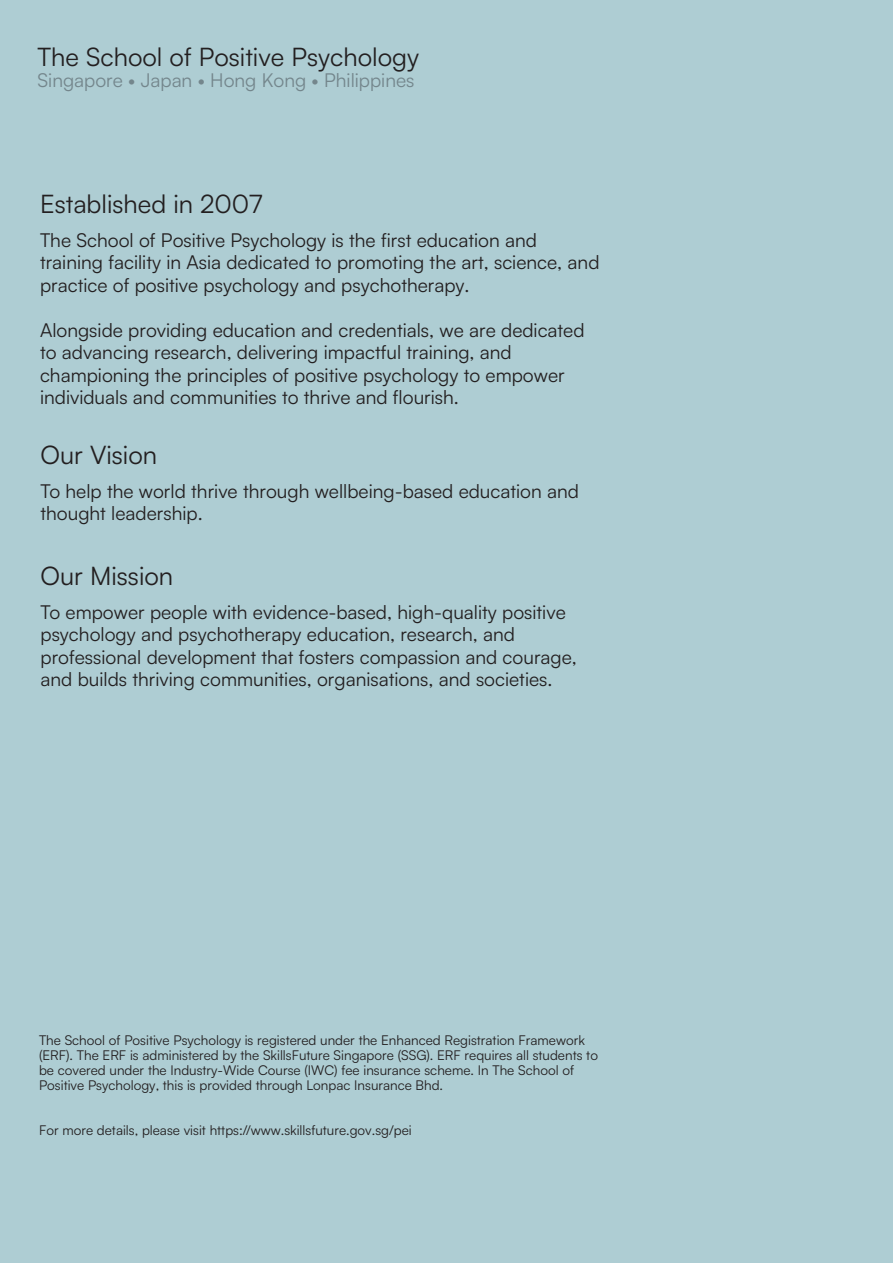
<style>
.page{position:relative;width:893px;height:1263px;background:#aecdd3}
.page>*{position:absolute;margin:0;border:0;box-sizing:border-box;transform-origin:0 0}
._12_75_15_Header_Black{font:25.5px "Satoshi";color:#231f20}
._12_75_15_Header_Black-2{font:19.2px/22.5px "Satoshi";color:#231f20}
._12_75_15_Header_Black-3{font:19.2px "Satoshi";color:#74868c}
._12_75_15_Header_Black-4{font:13.5px/15px "Satoshi";color:#231f20}
</style>
<div class="page">
<p class="_12_75_15_Header_Black" style="left:38px;top:40px;width:383px">The School of Positive Psychology</p>
<p class="_12_75_15_Header_Black-3" style="left:38px;top:68px;width:378px">Singapore • Japan • Hong Kong • Philippines</p>
<p class="_12_75_15_Header_Black" style="left:40px;top:187px;width:224px">Established in 2007</p>
<p class="_12_75_15_Header_Black-2" style="left:40px;top:228px;width:561px">The School of Positive Psychology is the first education and training facility in Asia dedicated to promoting the art, science, and practice of positive psychology and psychotherapy.</p>
<p class="_12_75_15_Header_Black-2" style="left:40px;top:318px;width:546px">Alongside providing education and credentials, we are dedicated to advancing research, delivering impactful training, and championing the principles of positive psychology to empower individuals and communities to thrive and flourish.</p>
<p class="_12_75_15_Header_Black" style="left:40px;top:438px;width:118px">Our Vision</p>
<p class="_12_75_15_Header_Black-2" style="left:40px;top:479px;width:540px">To help the world thrive through wellbeing-based education and thought leadership.</p>
<p class="_12_75_15_Header_Black" style="left:40px;top:559px;width:134px">Our Mission</p>
<p class="_12_75_15_Header_Black-2" style="left:40px;top:600px;width:538px">To empower people with evidence-based, high-quality positive psychology and psychotherapy education, research, and professional development that fosters compassion and courage, and builds thriving communities, organisations, and societies.</p>
<p class="_12_75_15_Header_Black-4" style="left:39px;top:1032px;width:560px">The School of Positive Psychology is registered under the Enhanced Registration Framework (ERF). The ERF is administered by the SkillsFuture Singapore (SSG). ERF requires all students to be covered under the Industry-Wide Course (IWC) fee insurance scheme. In The School of Positive Psychology, this is provided through Lonpac Insurance Bhd.</p>
<p class="_12_75_15_Header_Black-4" style="left:39px;top:1122px;width:374px">For more details, please visit https://www.skillsfuture.gov.sg/pei</p>
</div>
